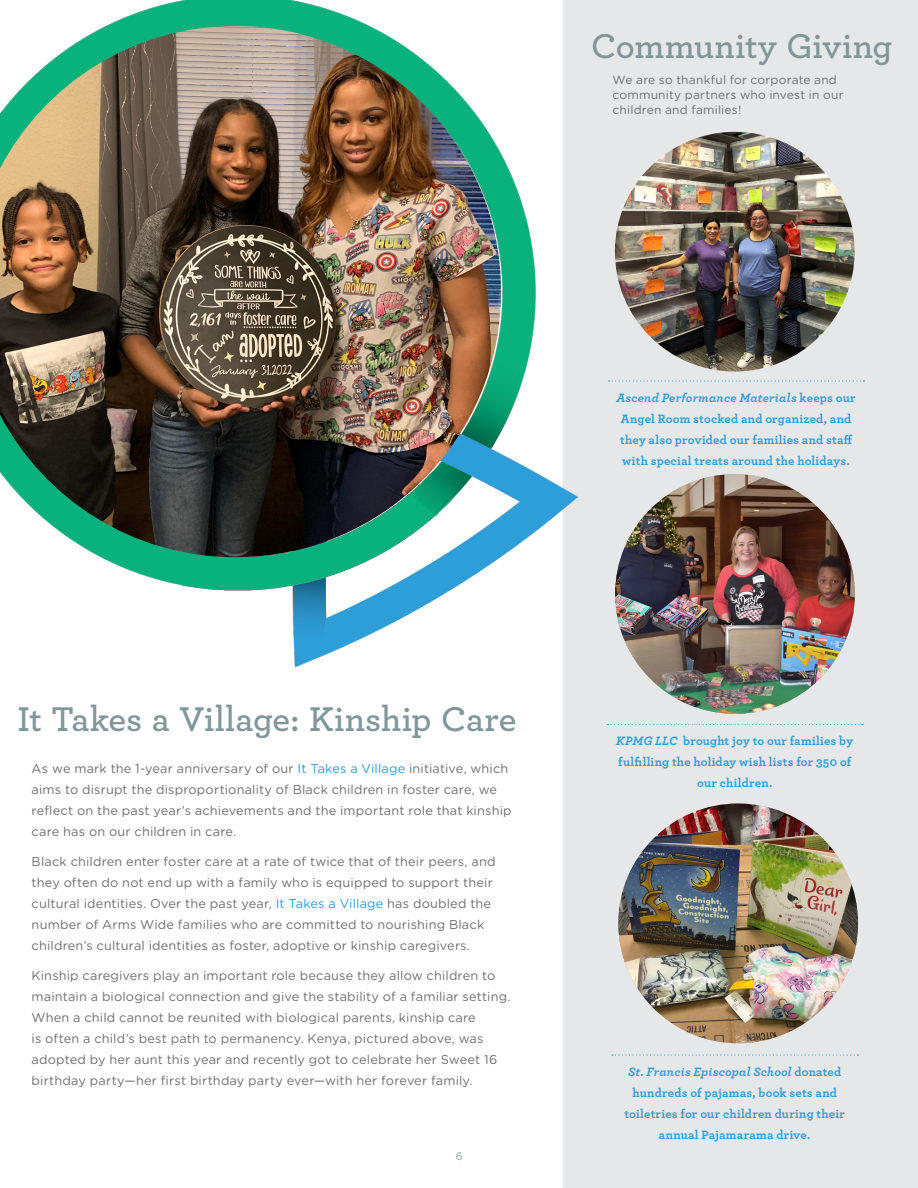
<style>
.page{position:relative;width:918px;height:1188px;background:#fff}
.page>*{position:absolute;margin:0;border:0;box-sizing:border-box;transform-origin:0 0}
.t1{font:600 36px "Archer Pro";letter-spacing:-.005em;color:#809699}
.t2{font:12.75px/21px "Gotham Rounded";letter-spacing:.01em;color:#6d6e71}
.t3{font:700 12.75px/21px "Archer Pro";letter-spacing:.015em;color:#2e9ed8;text-align:center}
.t4{font:12px/15px "Gotham Rounded";letter-spacing:.015em;color:#6d6e71}
.t5{font:12px "Archer Pro";color:#809699}
.s1{color:#2d9dd9}
.s2{font-style:italic}
</style>
<div class="page">
<div style="left:564px;top:0;width:354px;height:1188px;background:#e6e7e8"></div>
<img style="left:100px;top:0;width:478px;height:696px">
<img style="left:618px;top:804px;width:240px;height:239px;border-radius:120px">
<img style="left:615px;top:474px;width:240px;height:240px;border-radius:120px">
<img style="left:615px;top:132px;width:240px;height:240px;border-radius:120px">
<svg style="left:609px;top:380px;width:255px;height:2px"></svg>
<svg style="left:608px;top:724px;width:255px;height:1px"></svg>
<svg style="left:612px;top:1054px;width:247px;height:2px"></svg>
<img style="left:0;top:26px;width:501px;height:531px">
<h1 class="t1" style="left:591px;top:19px;width:303px">Community Giving</h1>
<p class="t4" style="left:613px;top:72px;width:233px">We are so thankful for corporate and community partners who invest in our children and families!</p>
<h1 class="t1" style="left:18px;top:692px;width:500px">It Takes a Village: Kinship Care</h1>
<p class="t2" style="left:32px;top:757px;width:481px">As we mark the 1-year anniversary of our <span class="s1">It Takes a Village</span> initiative, which aims to disrupt the disproportionality of Black children in foster care, we reflect on the past year’s achievements and the important role that kinship care has on our children in care.</p>
<p class="t2" style="left:32px;top:850px;width:466px">Black children enter foster care at a rate of twice that of their peers, and they often do not end up with a family who is equipped to support their cultural identities. Over the past year, <span class="s1">It Takes a Village</span> has doubled the number of Arms Wide families who are committed to nourishing Black children’s cultural identities as foster, adoptive or kinship caregivers.</p>
<p class="t2" style="left:32px;top:964px;width:481px">Kinship caregivers play an important role because they allow children to maintain a biological connection and give the stability of a familiar setting.<br>When a child cannot be reunited with biological parents, kinship care<br>is often a child’s best path to permanency. Kenya, pictured above, was adopted by her aunt this year and recently got to celebrate her Sweet 16 birthday party—her first birthday party ever—with her forever family.</p>
<p class="t5" style="left:456px;top:1147px;width:8px">6</p>
<p class="t3" style="left:616px;top:386px;width:241px;text-align:left"><span class="s2">Ascend Performance Materials</span> keeps our Angel Room stocked and organized, and they also provided our families and staff with special treats around the holidays.</p>
<p class="t3" style="left:616px;top:730px;width:238px"><span class="s2">KPMG LLC</span> brought joy to our families by fulfilling the holiday wish lists for 350 of our children.</p>
<p class="t3" style="left:624px;top:1060px;width:222px"><span class="s2">St. Francis Episcopal School</span> donated hundreds of pajamas, book sets and toiletries for our children during their annual Pajamarama drive.</p>
</div>
